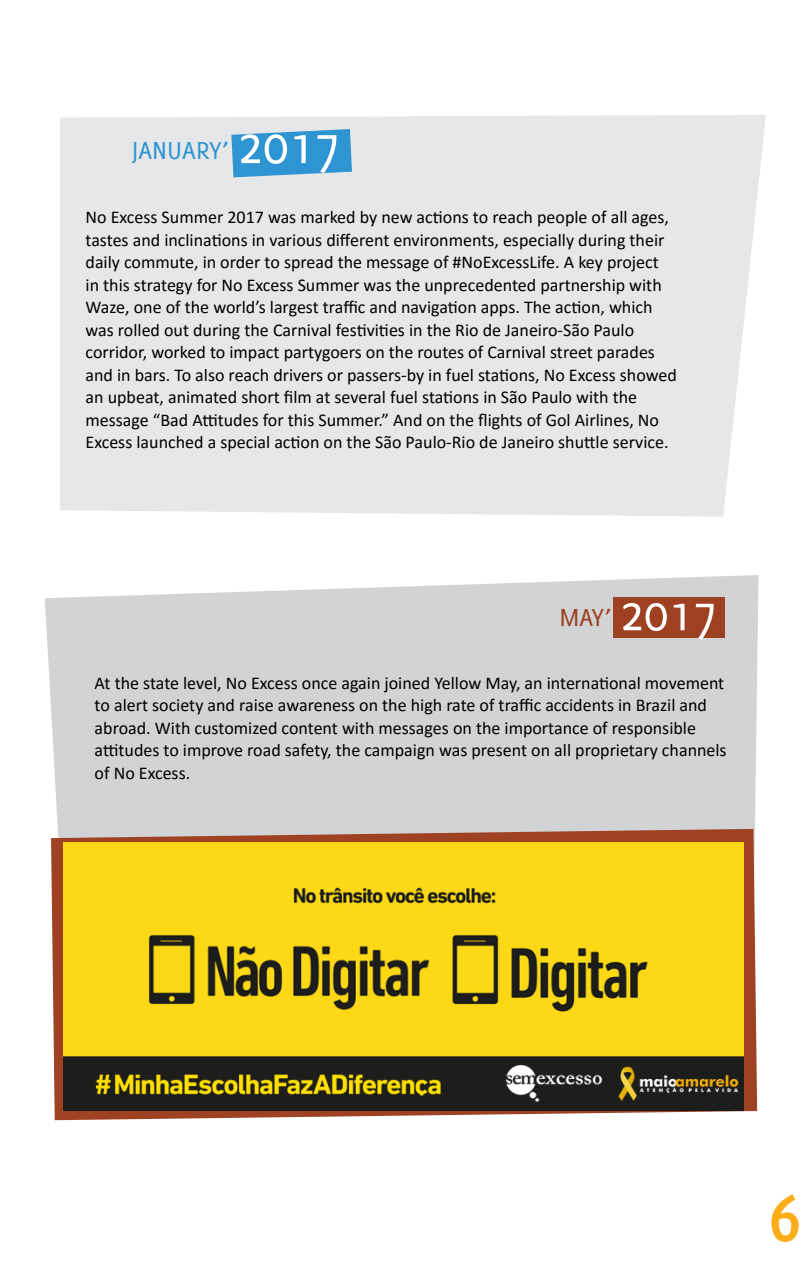
<style>
.page{position:relative;width:808px;height:1263px;background:#fff}
.page>*{position:absolute;margin:0;border:0;box-sizing:border-box;transform-origin:0 0}
.t1{font:700 72px "Delicious";color:#fbad18}
.t2{font:27px "Delicious";color:#3095d2}
.t3{font:27px "Delicious";color:#9e4123}
.t4{font:18px/22.5px "Calibri";color:#000}
.s1{font-size:57px;color:#fff}
.s2{font-size:54px;color:#fff}
</style>
<div class="page">
<div style="left:60px;top:115px;width:706px;height:402px;background:#e6e7e8"></div>
<svg style="left:231px;top:129px;width:121px;height:48px;background:#469fd4"></svg>
<div style="left:45px;top:575px;width:713px;height:254px;background:#d1d3d4"></div>
<div style="left:614px;top:597px;width:111px;height:40px;background:#9e4123"></div>
<svg style="left:51px;top:829px;width:706px;height:291px;fill:#9f4223"></svg>
<img style="left:64px;top:843px;width:679px;height:268px">
<h2 class="t2" style="left:132px;top:135px;width:210px">JANUARY’ <span class="s1">2017</span></h2>
<p class="t4" style="left:86px;top:205px;width:593px">No Excess Summer 2017 was marked by new actions to reach people of all ages, tastes and inclinations in various different environments, especially during their daily commute, in order to spread the message of #NoExcessLife. A key project in this strategy for No Excess Summer was the unprecedented partnership with Waze, one of the world’s largest traffic and navigation apps. The action, which was rolled out during the Carnival festivities in the Rio de Janeiro-São Paulo corridor, worked to impact partygoers on the routes of Carnival street parades and in bars. To also reach drivers or passers-by in fuel stations, No Excess showed an upbeat, animated short film at several fuel stations in São Paulo with the message “Bad Attitudes for this Summer.” And on the flights of Gol Airlines, No Excess launched a special action on the São Paulo-Rio de Janeiro shuttle service.</p>
<h2 class="t3" style="left:559px;top:602px;width:159px">MAY’ <span class="s2">2017</span></h2>
<p class="t4" style="left:95px;top:671px;width:633px">At the state level, No Excess once again joined Yellow May, an international movement to alert society and raise awareness on the high rate of traffic accidents in Brazil and abroad. With customized content with messages on the importance of responsible attitudes to improve road safety, the campaign was present on all proprietary channels of No Excess.</p>
<h1 class="t1" style="left:768px;top:1176px;width:34px">6</h1>
</div>
